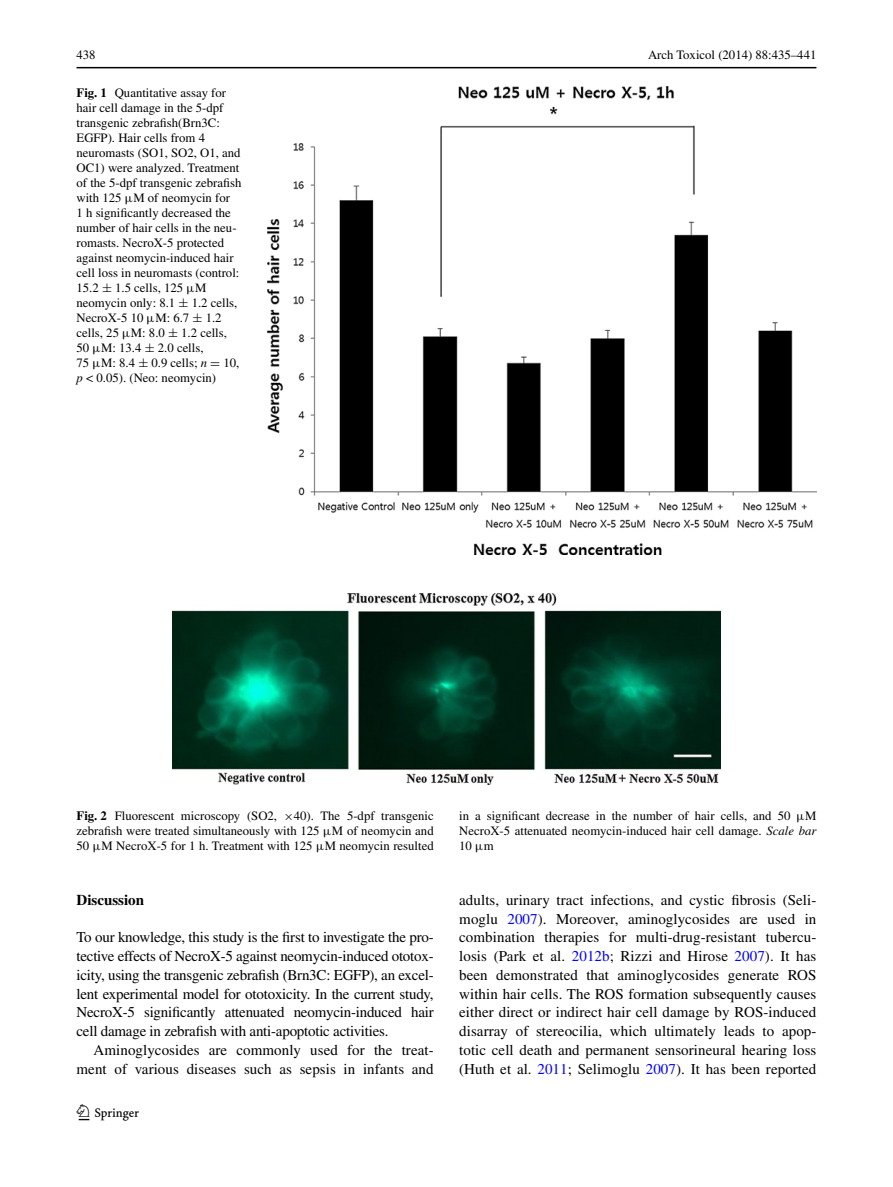
<style>
.page{position:relative;width:893px;height:1187px;background:#fff}
.page>*{position:absolute;margin:0;border:0;box-sizing:border-box;transform-origin:0 0}
.t1{font:22.5px "Springnew";color:#000}
.Para-Indent{font:15px/18.8px "Times";letter-spacing:.005em;color:#000;text-align:right}
.Para{font:15px/18.8px "Times";letter-spacing:-.015em;color:#000;text-align:justify}
.Section1{font:700 15px "Times";color:#000}
.fig_p_ragged{font:12.75px/15px "Times";color:#000}
.fig_p{font:12.75px/15px "Times";color:#000;text-align:justify}
.s1{font-weight:700}
.s2{font-family:"MTGU"}
.s3{font-family:"MTSY"}
.s4{font-style:italic}
.s5{color:#00f}
</style>
<div class="page">
<hr style="left:77px;top:67px;width:739px;height:1px;background:#000">
<img style="left:268px;top:87px;width:548px;height:467px">
<img style="left:172px;top:593px;width:549px;height:191px">
<p class="fig_p_ragged" style="left:77px;top:48px;width:21px">438</p>
<p class="fig_p_ragged" style="left:648px;top:48px;width:170px">Arch Toxicol (2014) 88:435–441</p>
<p class="fig_p_ragged" style="left:77px;top:85px;width:166px"><span class="s1">Fig. 1</span> Quantitative assay for hair cell damage in the 5-dpf transgenic zebrafish(Brn3C:<br>EGFP). Hair cells from 4 neuromasts (SO1, SO2, O1, and<br>OC1) were analyzed. Treatment of the 5-dpf transgenic zebrafish with 125 <span class="s2">μ</span>M of neomycin for<br>1 h significantly decreased the number of hair cells in the neu&shy;romasts. NecroX-5 protected against neomycin-induced hair cell loss in neuromasts (control:<br>15.2 <span class="s3">±</span> 1.5 cells, 125 <span class="s2">μ</span>M neomycin only: 8.1 <span class="s3">±</span> 1.2 cells,<br>NecroX-5 10 <span class="s2">μ</span>M: 6.7 <span class="s3">±</span> 1.2 cells, 25 <span class="s2">μ</span>M: 8.0 <span class="s3">±</span> 1.2 cells,<br>50 <span class="s2">μ</span>M: 13.4 <span class="s3">±</span> 2.0 cells,<br>75 <span class="s2">μ</span>M: 8.4 <span class="s3">±</span> 0.9 cells; <span class="s4">n</span> <span class="s3">=</span> 10, <span class="s4">p</span> &lt; 0.05). (Neo: neomycin)</p>
<p class="fig_p" style="left:77px;top:808px;width:359px"><span class="s1">Fig. 2</span> Fluorescent microscopy (SO2, <span class="s3">×</span>40). The 5-dpf transgenic zebrafish were treated simultaneously with 125 <span class="s2">μ</span>M of neomycin and 50 <span class="s2">μ</span>M NecroX-5 for 1 h. Treatment with 125 <span class="s2">μ</span>M neomycin resulted</p>
<p class="fig_p" style="left:459px;top:808px;width:359px">in a significant decrease in the number of hair cells, and 50 <span class="s2">μ</span>M NecroX-5 attenuated neomycin-induced hair cell damage. <span class="s4">Scale bar </span>10 <span class="s2">μ</span>m</p>
<p class="Section1" style="left:77px;top:890px;width:69px">Discussion</p>
<p class="Para" style="left:77px;top:927px;width:359px">To our knowledge, this study is the first to investigate the pro&shy;tective effects of NecroX-5 against neomycin-induced ototox&shy;icity, using the transgenic zebrafish (Brn3C: EGFP), an excel&shy;lent experimental model for ototoxicity. In the current study, NecroX-5 significantly attenuated neomycin-induced hair cell damage in zebrafish with anti-apoptotic activities.</p>
<p class="Para-Indent" style="left:77px;top:1040px;width:359px">Aminoglycosides are commonly used for the treat&shy;ment of various diseases such as sepsis in infants and</p>
<h1 class="t1" style="left:79px;top:1104px;width:62px">1 3</h1>
<p class="Para-Indent" style="left:459px;top:890px;width:359px;text-align:justify">adults, urinary tract infections, and cystic fibrosis (Seli&shy;moglu <span class="s5">2007</span>). Moreover, aminoglycosides are used in combination therapies for multi-drug-resistant tubercu&shy;losis (Park et al. <span class="s5">2012b</span>; Rizzi and Hirose <span class="s5">2007</span>). It has been demonstrated that aminoglycosides generate ROS within hair cells. The ROS formation subsequently causes either direct or indirect hair cell damage by ROS-induced disarray of stereocilia, which ultimately leads to apop&shy;totic cell death and permanent sensorineural hearing loss (Huth et al. <span class="s5">2011</span>; Selimoglu <span class="s5">2007</span>). It has been reported</p>
</div>
